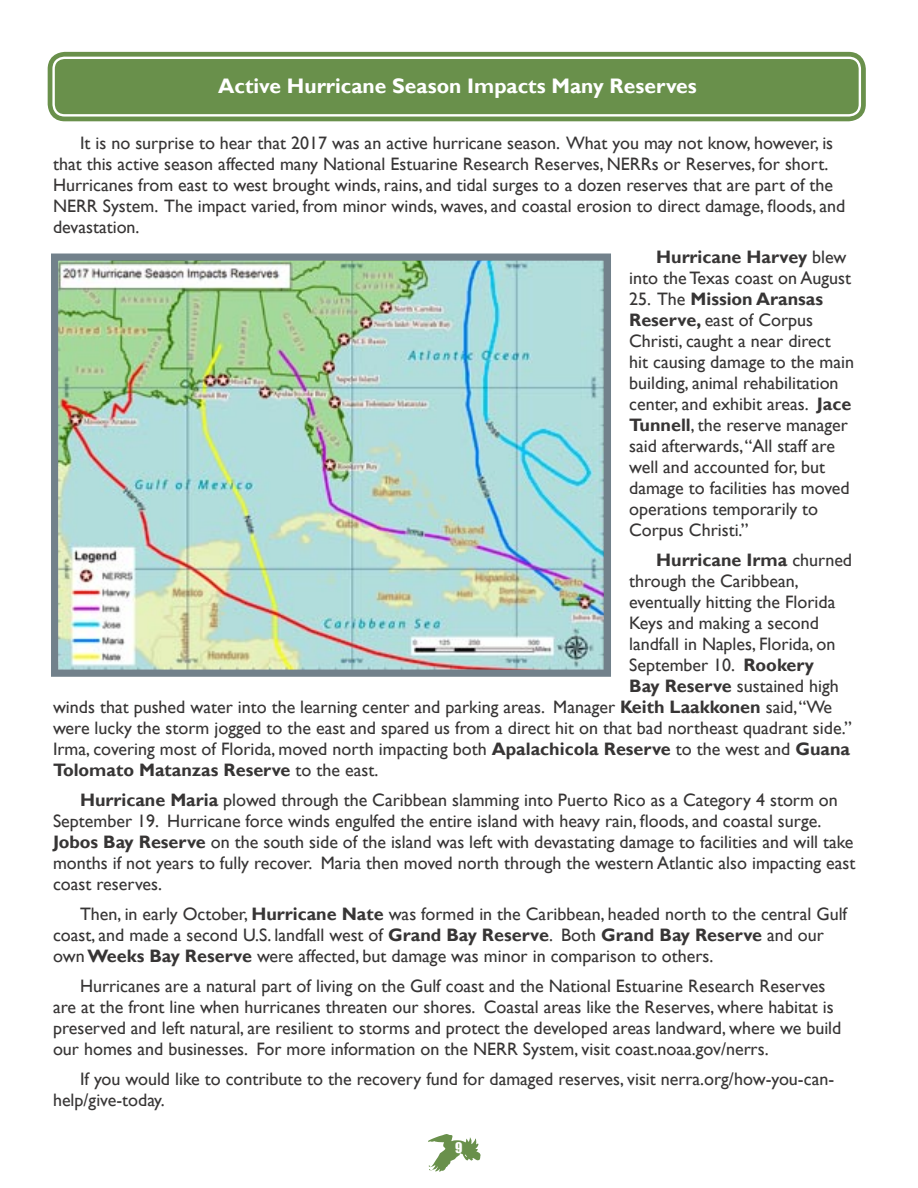
<style>
.page{position:relative;width:918px;height:1188px;background:#fff}
.page>*{position:absolute;margin:0;border:0;box-sizing:border-box;transform-origin:0 0}
.t1{font:700 21px "Gill Sans";color:#fff}
.t2{font:18px/21px "Gill Sans";color:#373535}
.t3{font:700 18px "Gill Sans";color:#373535}
.t4{font:13.5px "Impact";color:#fff}
.s1{font-weight:700}
.s2{font-weight:400}
</style>
<div class="page">
<svg style="left:428px;top:1134px;width:53px;height:38px"></svg>
<svg style="left:47px;top:51px;width:819px;height:71px;background:#95b07f"></svg>
<svg style="left:51px;top:55px;width:811px;height:60px;background:#719655"></svg>
<img style="left:59px;top:262px;width:544px;height:407px">
<div style="left:51px;top:254px;width:560px;height:423px;border:7px solid #72818b"></div>
<p class="t1" style="left:218px;top:74px;width:480px">Active Hurricane Season Impacts Many Reserves</p>
<p class="t2" style="left:53px;top:132px;width:794px;text-indent:27px">It is no surprise to hear that 2017 was an active hurricane season. What you may not know, however, is that this active season affected many National Estuarine Research Reserves, NERRs or Reserves, for short.<br>Hurricanes from east to west brought winds, rains, and tidal surges to a dozen reserves that are part of the NERR System. The impact varied, from minor winds, waves, and coastal erosion to direct damage, floods, and devastation.</p>
<p class="t2" style="left:629px;top:246px;width:223px;text-align:right"><span class="s1">Hurricane Harvey</span> blew into the Texas coast on August</p>
<p class="t2" style="left:629px;top:288px;width:226px">25. The <span class="s1">Mission Aransas<br>Reserve,</span> east of Corpus<br>Christi, caught a near direct hit causing damage to the main building, animal rehabilitation center, and exhibit areas. <span class="s1">Jace<br>Tunnell</span>, the reserve manager said afterwards, “All staff are well and accounted for, but damage to facilities has moved operations temporarily to<br>Corpus Christi.”</p>
<p class="t3" style="left:656px;top:549px;width:197px">Hurricane Irma <span class="s2">churned</span></p>
<p class="t2" style="left:629px;top:570px;width:171px">through the Caribbean,</p>
<p class="t2" style="left:629px;top:591px;width:208px">eventually hitting the Florida</p>
<p class="t2" style="left:629px;top:612px;width:191px">Keys and making a second</p>
<p class="t2" style="left:629px;top:633px;width:208px">landfall in Naples, Florida, on</p>
<p class="t2" style="left:629px;top:654px;width:186px">September 10. <span class="s1">Rookery</span></p>
<p class="t2" style="left:629px;top:675px;width:211px"><span class="s1">Bay Reserve</span> sustained high</p>
<p class="t2" style="left:53px;top:696px;width:781px">winds that pushed water into the learning center and parking areas. Manager <span class="s1">Keith Laakkonen</span> said, “We</p>
<p class="t2" style="left:53px;top:717px;width:800px">were lucky the storm jogged to the east and spared us from a direct hit on that bad northeast quadrant side.”</p>
<p class="t2" style="left:53px;top:738px;width:799px">Irma, covering most of Florida, moved north impacting both <span class="s1">Apalachicola Reserve</span> to the west and <span class="s1">Guana</span></p>
<p class="t3" style="left:53px;top:759px;width:327px">Tolomato Matanzas Reserve <span class="s2">to the east.</span></p>
<p class="t2" style="left:53px;top:789px;width:804px;text-indent:27px"><span class="s1">Hurricane Maria</span> plowed through the Caribbean slamming into Puerto Rico as a Category 4 storm on September 19. Hurricane force winds engulfed the entire island with heavy rain, floods, and coastal surge.<br><span class="s1">Jobos Bay Reserve</span> on the south side of the island was left with devastating damage to facilities and will take months if not years to fully recover. Maria then moved north through the western Atlantic also impacting east coast reserves.</p>
<p class="t2" style="left:53px;top:903px;width:796px;text-indent:27px">Then, in early October, <span class="s1">Hurricane Nate</span> was formed in the Caribbean, headed north to the central Gulf coast, and made a second U.S. landfall west of <span class="s1">Grand Bay Reserve</span>. Both <span class="s1">Grand Bay Reserve</span> and our own <span class="s1">Weeks Bay Reserve</span> were affected, but damage was minor in comparison to others.</p>
<p class="t2" style="left:53px;top:975px;width:790px;text-indent:27px">Hurricanes are a natural part of living on the Gulf coast and the National Estuarine Research Reserves are at the front line when hurricanes threaten our shores. Coastal areas like the Reserves, where habitat is preserved and left natural, are resilient to storms and protect the developed areas landward, where we build our homes and businesses. For more information on the NERR System, visit coast.noaa.gov/nerrs.</p>
<p class="t2" style="left:53px;top:1068px;width:783px;line-height:21.6px;text-indent:27px">If you would like to contribute to the recovery fund for damaged reserves, visit nerra.org/how-you-can&shy;help/give-today.</p>
<p class="t4" style="left:455px;top:1137px;width:9px">9</p>
</div>
